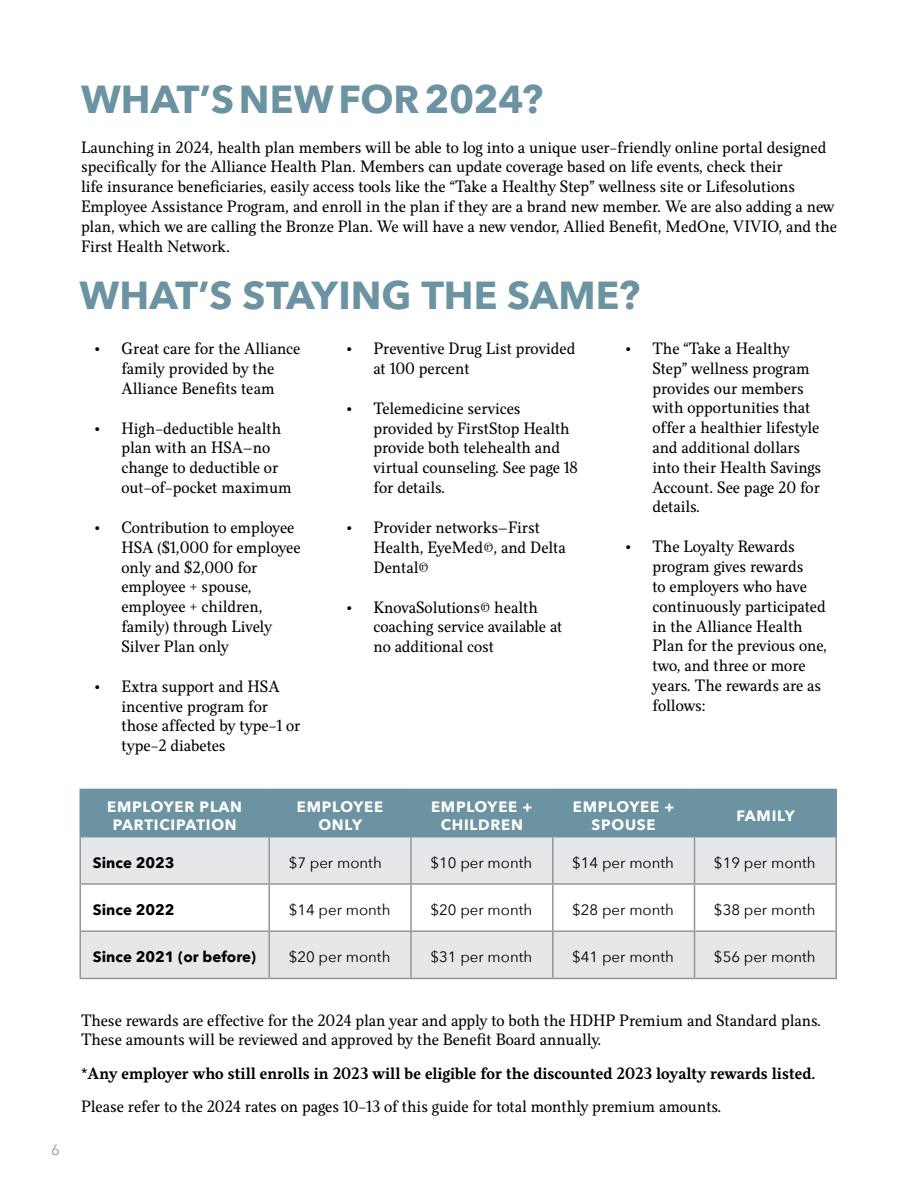
<style>
.page{position:relative;width:918px;height:1188px;background:#fff}
.page>*{position:absolute;margin:0;border:0;box-sizing:border-box;transform-origin:0 0}
.t1{font:700 39px "Avenir Next";color:#6c93a1}
.t2{font:16.5px/19.8px "Felice";color:#000}
.t3{font:700 16.5px "Felice";color:#000}
.t4{font:15px "Avenir Next";color:#000}
.t5{font:700 15px/18px "Avenir Next";letter-spacing:.05em;color:#fff;text-align:center}
.t6{font:700 15px "Avenir Next";color:#000}
.t7{font:15px "Avenir Next";color:#939598}
</style>
<div class="page">
<div style="left:81px;top:790px;width:755px;height:46px;background:#6c93a1"></div>
<svg style="left:81px;top:837px;width:755px;height:141px;fill:#e6e7e8"></svg>
<hr style="left:80px;top:837px;width:1px;height:46px;background:#939598">
<hr style="left:268px;top:837px;width:2px;height:46px;background:#939598">
<hr style="left:410px;top:837px;width:2px;height:46px;background:#939598">
<hr style="left:552px;top:837px;width:2px;height:46px;background:#939598">
<hr style="left:694px;top:837px;width:1px;height:46px;background:#939598">
<hr style="left:836px;top:837px;width:1px;height:46px;background:#939598">
<hr style="left:80px;top:883px;width:189px;height:2px;background:#939598">
<hr style="left:80px;top:885px;width:1px;height:45px;background:#939598">
<hr style="left:269px;top:883px;width:142px;height:2px;background:#939598">
<hr style="left:268px;top:885px;width:2px;height:45px;background:#939598">
<hr style="left:411px;top:883px;width:142px;height:2px;background:#939598">
<hr style="left:410px;top:885px;width:2px;height:45px;background:#939598">
<hr style="left:553px;top:883px;width:141px;height:2px;background:#939598">
<hr style="left:552px;top:885px;width:2px;height:45px;background:#939598">
<hr style="left:694px;top:883px;width:143px;height:2px;background:#939598">
<hr style="left:694px;top:885px;width:1px;height:45px;background:#939598">
<hr style="left:836px;top:885px;width:1px;height:45px;background:#939598">
<hr style="left:80px;top:930px;width:189px;height:2px;background:#939598">
<hr style="left:80px;top:932px;width:1px;height:46px;background:#939598">
<hr style="left:269px;top:930px;width:142px;height:2px;background:#939598">
<hr style="left:268px;top:932px;width:2px;height:46px;background:#939598">
<hr style="left:411px;top:930px;width:142px;height:2px;background:#939598">
<hr style="left:410px;top:932px;width:2px;height:46px;background:#939598">
<hr style="left:553px;top:930px;width:141px;height:2px;background:#939598">
<hr style="left:552px;top:932px;width:2px;height:46px;background:#939598">
<hr style="left:694px;top:930px;width:143px;height:2px;background:#939598">
<hr style="left:694px;top:932px;width:1px;height:46px;background:#939598">
<hr style="left:836px;top:932px;width:1px;height:46px;background:#939598">
<hr style="left:80px;top:978px;width:189px;height:1px;background:#939598">
<hr style="left:269px;top:978px;width:142px;height:1px;background:#939598">
<hr style="left:411px;top:978px;width:142px;height:1px;background:#939598">
<hr style="left:553px;top:978px;width:141px;height:1px;background:#939598">
<hr style="left:694px;top:978px;width:143px;height:1px;background:#939598">
<hr style="left:412px;top:789px;width:140px;height:1px;background:#6d94a0">
<hr style="left:412px;top:836px;width:140px;height:1px;background:#6d94a0">
<hr style="left:80px;top:789px;width:189px;height:1px;background:#6c93a1">
<hr style="left:80px;top:790px;width:1px;height:46px;background:#6c93a1">
<hr style="left:80px;top:836px;width:189px;height:1px;background:#6c93a1">
<hr style="left:269px;top:789px;width:143px;height:1px;background:#6c93a1">
<hr style="left:268px;top:790px;width:2px;height:46px;background:#6c93a1">
<hr style="left:410px;top:790px;width:2px;height:46px;background:#6c93a1">
<hr style="left:269px;top:836px;width:143px;height:1px;background:#6c93a1">
<hr style="left:552px;top:789px;width:142px;height:1px;background:#6c93a1">
<hr style="left:552px;top:790px;width:2px;height:46px;background:#6c93a1">
<hr style="left:694px;top:789px;width:143px;height:1px;background:#6c93a1">
<hr style="left:694px;top:790px;width:1px;height:46px;background:#6c93a1">
<hr style="left:836px;top:790px;width:1px;height:46px;background:#6c93a1">
<hr style="left:552px;top:836px;width:142px;height:1px;background:#6c93a1">
<hr style="left:694px;top:836px;width:143px;height:1px;background:#6c93a1">
<p class="t7" style="left:51px;top:1138px;width:10px">6</p>
<h1 class="t1" style="left:81px;top:65px;width:464px">WHAT’SNEWFOR2024?</h1>
<p class="t2" style="left:81px;top:137px;width:757px">Launching in 2024, health plan members will be able to log into a unique user-friendly online portal designed specifically for the Alliance Health Plan. Members can update coverage based on life events, check their<br>life insurance beneficiaries, easily access tools like the “Take a Healthy Step” wellness site or Lifesolutions Employee Assistance Program, and enroll in the plan if they are a brand new member. We are also adding a new plan, which we are calling the Bronze Plan. We will have a new vendor, Allied Benefit, MedOne, VIVIO, and the First Health Network.</p>
<h1 class="t1" style="left:80px;top:262px;width:562px">WHAT’S STAYING THE SAME?</h1>
<p class="t2" style="left:94px;top:339px;width:207px;text-align:center">• Great care for the Alliance family provided by the<br>Alliance Benefits team</p>
<p class="t2" style="left:121px;top:418px;width:172px;text-indent:-27px">• High-deductible health plan with an HSA—no change to deductible or out-of-pocket maximum</p>
<p class="t2" style="left:121px;top:518px;width:181px;text-indent:-27px">• Contribution to employee<br>HSA ($1,000 for employee only and $2,000 for employee + spouse, employee + children, family) through Lively<br>Silver Plan only</p>
<p class="t2" style="left:121px;top:677px;width:181px;text-indent:-27px">• Extra support and HSA incentive program for those affected by type-1 or type-2 diabetes</p>
<p class="t2" style="left:652px;top:339px;width:170px;text-indent:-27px">• The “Take a Healthy<br>Step” wellness program provides our members with opportunities that offer a healthier lifestyle and additional dollars into their Health Savings<br>Account. See page 20 for details.</p>
<p class="t2" style="left:652px;top:537px;width:176px;text-indent:-27px">• The Loyalty Rewards program gives rewards<br>to employers who have continuously participated in the Alliance Health<br>Plan for the previous one, two, and three or more years. The rewards are as follows:</p>
<p class="t2" style="left:373px;top:339px;width:204px;text-indent:-27px">• Preventive Drug List provided at 100 percent</p>
<p class="t2" style="left:373px;top:399px;width:206px;text-indent:-27px">• Telemedicine services provided by FirstStop Health provide both telehealth and virtual counseling. See page 18 for details.</p>
<p class="t2" style="left:373px;top:518px;width:194px;text-indent:-27px">• Provider networks—First<br>Health, EyeMed®, and Delta<br>Dental®</p>
<p class="t2" style="left:373px;top:597px;width:190px;text-indent:-27px">• KnovaSolutions® health coaching service available at no additional cost</p>
<p class="t5" style="left:107px;top:797px;width:136px">EMPLOYER PLAN<br>PARTICIPATION</p>
<p class="t5" style="left:297px;top:797px;width:88px">EMPLOYEE<br>ONLY</p>
<p class="t5" style="left:431px;top:797px;width:103px">EMPLOYEE +<br>CHILDREN</p>
<p class="t5" style="left:573px;top:797px;width:103px">EMPLOYEE +<br>SPOUSE</p>
<p class="t5" style="left:736px;top:806px;width:60px">FAMILY</p>
<p class="t6" style="left:93px;top:850px;width:83px">Since 2023</p>
<p class="t4" style="left:289px;top:850px;width:95px">$7 per month</p>
<p class="t4" style="left:430px;top:850px;width:103px">$10 per month</p>
<p class="t4" style="left:572px;top:850px;width:103px">$14 per month</p>
<p class="t4" style="left:714px;top:850px;width:103px">$19 per month</p>
<p class="t6" style="left:93px;top:897px;width:83px">Since 2022</p>
<p class="t4" style="left:289px;top:897px;width:103px">$14 per month</p>
<p class="t4" style="left:430px;top:897px;width:103px">$20 per month</p>
<p class="t4" style="left:572px;top:897px;width:103px">$28 per month</p>
<p class="t4" style="left:714px;top:897px;width:103px">$38 per month</p>
<p class="t6" style="left:93px;top:944px;width:165px">Since 2021 (or before)</p>
<p class="t4" style="left:289px;top:944px;width:103px">$20 per month</p>
<p class="t4" style="left:430px;top:944px;width:103px">$31 per month</p>
<p class="t4" style="left:572px;top:944px;width:103px">$41 per month</p>
<p class="t4" style="left:714px;top:944px;width:103px">$56 per month</p>
<p class="t2" style="left:81px;top:1010px;width:742px">These rewards are effective for the 2024 plan year and apply to both the HDHP Premium and Standard plans.<br>These amounts will be reviewed and approved by the Benefit Board annually.</p>
<p class="t3" style="left:81px;top:1063px;width:736px">*Any employer who still enrolls in 2023 will be eligible for the discounted 2023 loyalty rewards listed.</p>
<p class="t2" style="left:81px;top:1097px;width:642px">Please refer to the 2024 rates on pages 10-13 of this guide for total monthly premium amounts.</p>
</div>
